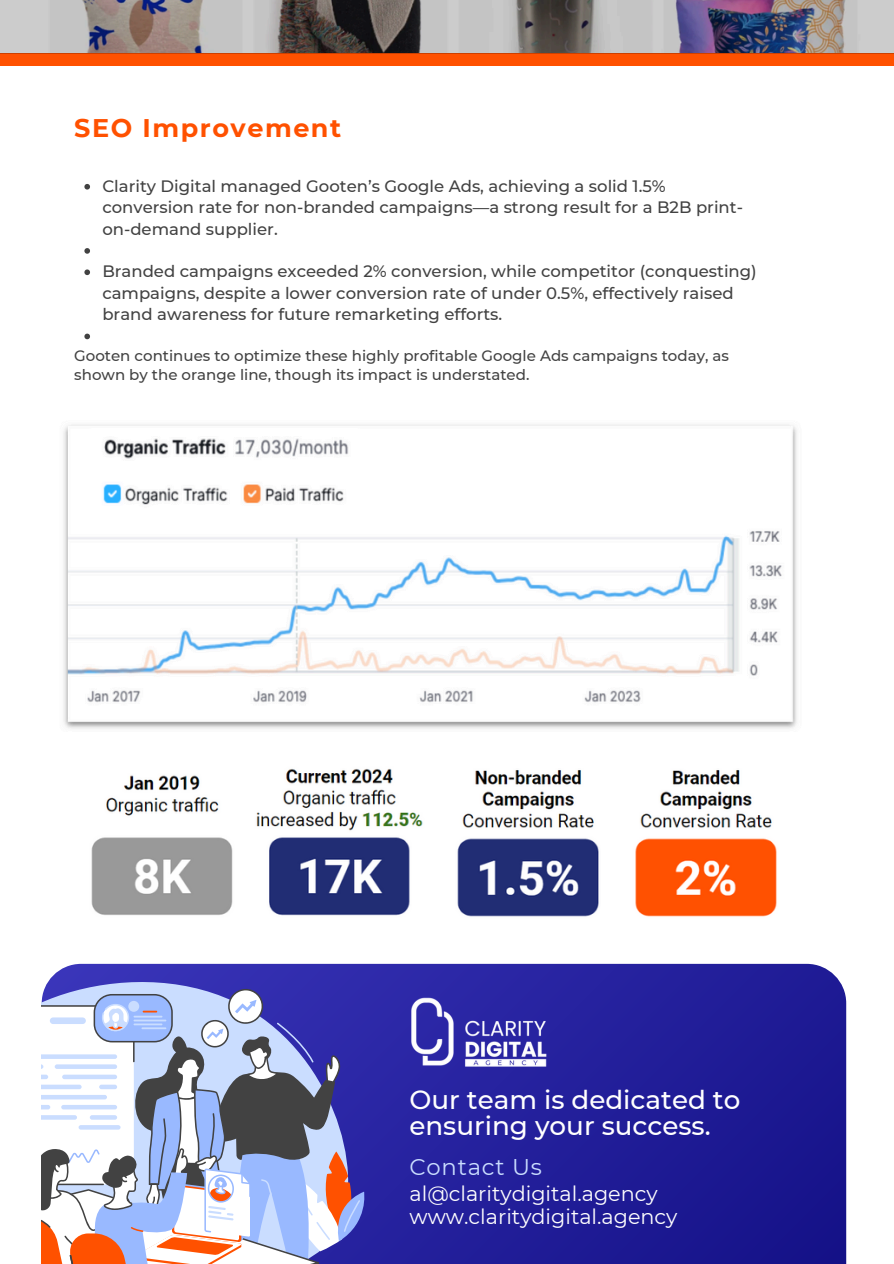
<style>
.page{position:relative;width:894px;height:1264px;background:#fff}
.page>*{position:absolute;margin:0;border:0;box-sizing:border-box;transform-origin:0 0}
.t1{font:500 26.1px/25.8px "Montserrat";color:#fff}
.t2{font:700 25.5px "Montserrat";letter-spacing:.06em;color:#ff5100}
.t3{font:22.8px "Montserrat";letter-spacing:.03em;color:#caddff}
.t4{font:20.7px/23.7px "Montserrat";color:#fff}
.t5{font:500 16.5px/21.3px "Montserrat";color:#424242}
.t6{font:500 15px/19.2px "Montserrat";color:#424242}
</style>
<div class="page">
<div style="left:0;top:53px;width:893px;height:13px;background:#ff5100"></div>
<img style="left:0;top:0;width:893px;height:54px">
<svg style="left:369px;top:963px;width:477px;height:300px;fill:#211d98"></svg>
<svg style="left:45px;top:963px;width:324px;height:24px;fill:#3530b3"></svg>
<svg style="left:42px;top:987px;width:327px;height:277px"></svg>
<img style="left:409px;top:996px;width:138px;height:72px">
<img style="left:63px;top:424px;width:734px;height:305px">
<img style="left:91px;top:769px;width:332px;height:147px">
<svg style="left:84px;top:184px;width:6px;height:5px"></svg>
<svg style="left:84px;top:248px;width:6px;height:6px"></svg>
<svg style="left:84px;top:269px;width:6px;height:6px"></svg>
<svg style="left:84px;top:333px;width:6px;height:6px"></svg>
<img style="left:457px;top:770px;width:320px;height:147px">
<h3 class="t2" style="left:74px;top:112px;width:268px">SEO Improvement</h3>
<p class="t5" style="left:102px;top:175px;width:642px">Clarity Digital managed Gooten’s Google Ads, achieving a solid 1.5% conversion rate for non-branded campaigns—a strong result for a B2B print&shy;on-demand supplier.</p>
<p class="t5" style="left:102px;top:261px;width:655px">Branded campaigns exceeded 2% conversion, while competitor (conquesting) campaigns, despite a lower conversion rate of under 0.5%, effectively raised brand awareness for future remarketing efforts.</p>
<p class="t6" style="left:74px;top:345px;width:656px">Gooten continues to optimize these highly profitable Google Ads campaigns today, as shown by the orange line, though its impact is understated.</p>
<p class="t1" style="left:409px;top:1086px;width:332px">Our team is dedicated to ensuring your success.</p>
<h1 class="t3" style="left:409px;top:1152px;width:134px">Contact Us</h1>
<p class="t4" style="left:409px;top:1181px;width:269px">al@claritydigital.agency www.claritydigital.agency</p>
</div>
